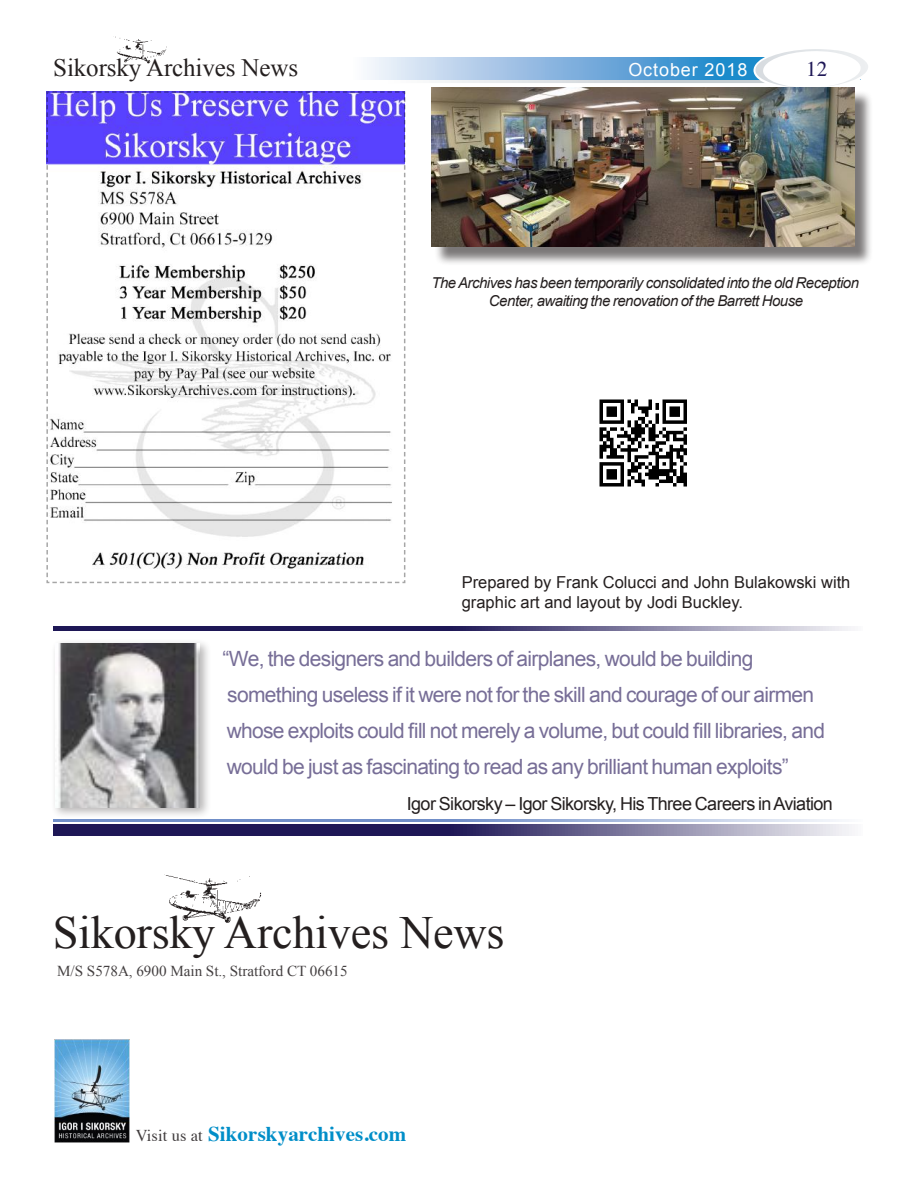
<style>
.page{position:relative;width:918px;height:1188px;background:#fff}
.page>*{position:absolute;margin:0;border:0;box-sizing:border-box;transform-origin:0 0}
.t1{font:46.2px "Times New Roman";letter-spacing:-.005em;color:#241f1f}
.t2{font:25.05px "Times New Roman";letter-spacing:-.005em;color:#241f1f}
.t3{font:21px/36px "Arial";letter-spacing:-.035em;color:#776e97}
.t4{font:700 21px "Times";letter-spacing:.005em;color:#008ec8}
.t5{font:21px "Times";color:#1e1756}
.t6{font:18px "Arial";letter-spacing:-.035em;color:#241f1f}
.t7{font:18px "Arial";letter-spacing:.05em;color:#fff}
.t8{font:16.5px/19.8px "Arial";color:#241f1f}
.t9{font:15.15px "Times New Roman";color:#444041}
.t10{font:italic 15px/18px "Arial";letter-spacing:-.035em;color:#241f1f;text-align:center}
.s1{font-weight:400;font-size:16.5px;color:#413d3e}
</style>
<div class="page">
<img style="left:54px;top:1040px;width:76px;height:102px">
<img style="left:164px;top:874px;width:98px;height:49px">
<img style="left:115px;top:36px;width:37px;height:10px">
<svg style="left:53px;top:626px;width:798px;height:5px;background:#544e7e"></svg>
<svg style="left:53px;top:825px;width:799px;height:11px;background:#544e7e"></svg>
<hr style="left:53px;top:819px;width:810px;height:3px;background:#708ec8">
<div style="left:51px;top:638px;width:160px;height:181px;background:#241f1f;opacity:.33"></div>
<img style="left:56px;top:643px;width:144px;height:164px">
<img style="left:116px;top:46px;width:755px;height:441px">
<svg style="left:46px;top:91px;width:360px;height:493px"></svg>
<p class="t2" style="left:53px;top:51px;width:246px">Sikorsky Archives News</p>
<p class="t5" style="left:806px;top:49px;width:22px">12</p>
<p class="t7" style="left:628px;top:58px;width:120px">October 2018</p>
<p class="t10" style="left:431px;top:274px;width:429px">The Archives has been temporarily consolidated into the old Reception<br>Center, awaiting the renovation of the Barrett House</p>
<p class="t8" style="left:462px;top:573px;width:390px">Prepared by Frank Colucci and John Bulakowski with graphic art and layout by Jodi Buckley.</p>
<p class="t3" style="left:223px;top:641px;width:604px">“We, the designers and builders of airplanes, would be building something useless if it were not for the skill and courage of our airmen whose exploits could fill not merely a volume, but could fill libraries, and would be just as fascinating to read as any brilliant human exploits”</p>
<p class="t6" style="left:407px;top:792px;width:428px">Igor Sikorsky – Igor Sikorsky, His Three Careers in Aviation</p>
<h1 class="t1" style="left:53px;top:901px;width:453px">Sikorsky Archives News</h1>
<p class="t9" style="left:57px;top:961px;width:292px">M/S S578A, 6900 Main St., Stratford CT 06615</p>
<p class="t4" style="left:136px;top:1114px;width:272px"><span class="s1">Visit us at</span> Sikorskyarchives.com</p>
</div>
